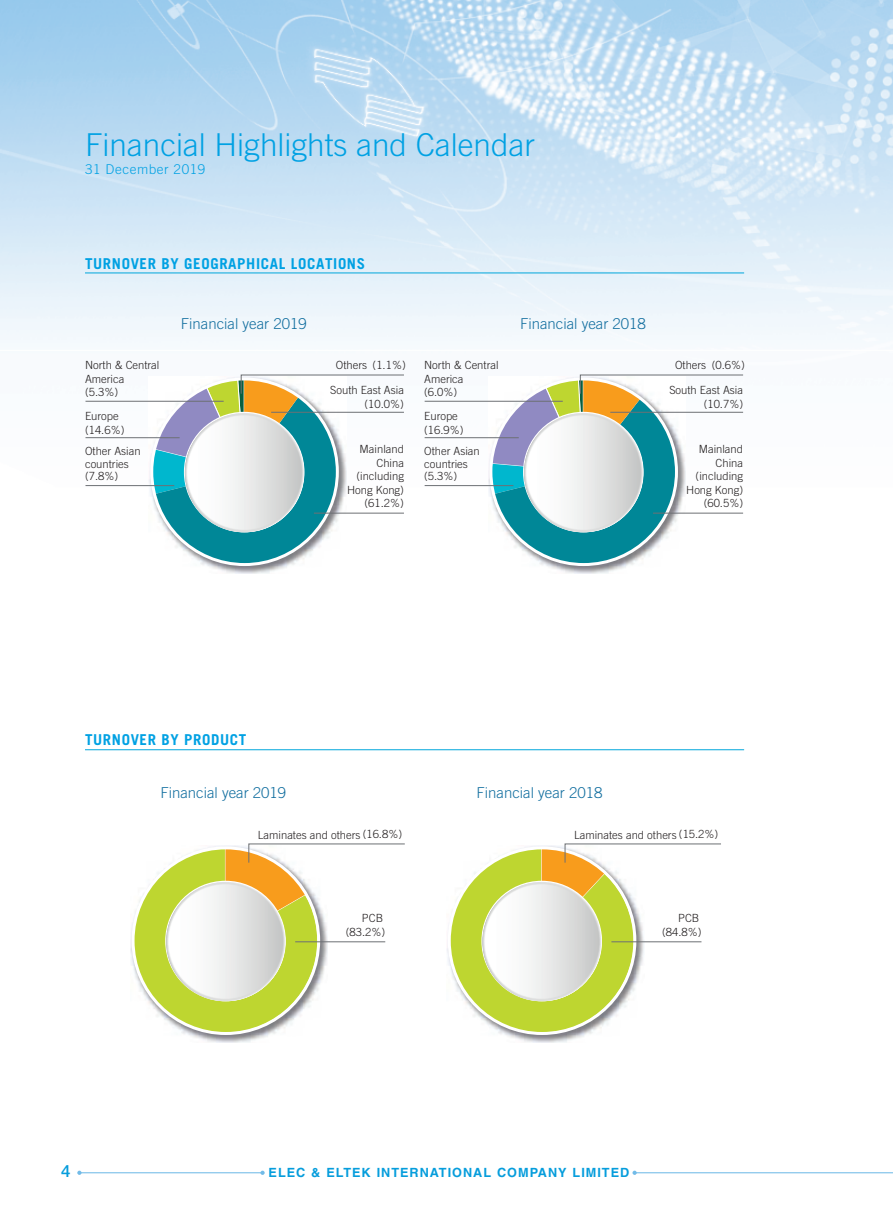
<style>
.page{position:relative;width:893px;height:1212px;background:#fff}
.page>*{position:absolute;margin:0;border:0;box-sizing:border-box;transform-origin:0 0}
.t1{font:300 31.5px "Trade Gothic LT Std";color:#00a1e3}
.t2{font:500 16.95px "Helvetica Neue LT Std";color:#069ddc}
.t3{font:300 15px "Trade Gothic LT Std";color:#116e9f}
.t4{font:700 15px "Trade Gothic LT Std";letter-spacing:.04em;color:#00a1e3}
.t5{font:300 13.5px "Trade Gothic LT Std";letter-spacing:.04em;color:#00a1e3}
.t6{font:700 12.75px "Helvetica LT Std";letter-spacing:.08em;color:#069ddc}
.t7{font:300 11.25px/13.5px "Trade Gothic LT Std";color:#231f20}
</style>
<div class="page">
<img style="left:0;top:0;width:893px;height:1174px">
<hr style="left:79px;top:1172px;width:184px;height:1px;background:#72bbe8">
<svg style="left:77px;top:1170px;width:5px;height:5px"></svg>
<svg style="left:260px;top:1170px;width:5px;height:5px"></svg>
<hr style="left:635px;top:1172px;width:258px;height:1px;background:#72bbe8">
<svg style="left:632px;top:1170px;width:5px;height:5px"></svg>
<hr style="left:85px;top:273px;width:659px;height:1px;background:#00a6db">
<hr style="left:85px;top:749px;width:659px;height:1px;background:#00a6db">
<svg style="left:149px;top:514px;width:200px;height:60px"></svg>
<svg style="left:85px;top:374px;width:319px;height:140px"></svg>
<svg style="left:187px;top:415px;width:115px;height:115px"></svg>
<div style="left:188px;top:416px;width:113px;height:113px;background:linear-gradient(to right,#fff,#cbcccc);border-radius:57px"></div>
<hr style="left:86px;top:485px;width:88px;height:1px;background:#6d7074">
<svg style="left:488px;top:514px;width:200px;height:60px"></svg>
<svg style="left:424px;top:374px;width:319px;height:140px"></svg>
<svg style="left:524px;top:413px;width:119px;height:119px"></svg>
<svg style="left:526px;top:415px;width:115px;height:115px"></svg>
<div style="left:527px;top:416px;width:113px;height:113px;background:linear-gradient(to right,#fff,#cbcccc);border-radius:57px"></div>
<hr style="left:425px;top:485px;width:88px;height:1px;background:#6d7074">
<svg style="left:130px;top:843px;width:275px;height:200px"></svg>
<div style="left:169px;top:884px;width:114px;height:114px;background:linear-gradient(to right,#fff,#cbcccb);border-radius:57px"></div>
<svg style="left:446px;top:843px;width:275px;height:200px"></svg>
<div style="left:485px;top:884px;width:114px;height:114px;background:linear-gradient(to right,#fff,#cbcccc);border-radius:57px"></div>
<h1 class="t1" style="left:85px;top:126px;width:451px">Financial Highlights and Calendar</h1>
<p class="t5" style="left:85px;top:161px;width:122px">31 December 2019</p>
<h3 class="t4" style="left:85px;top:254px;width:282px">TURNOVER BY GEOGRAPHICAL LOCATIONS</h3>
<h3 class="t3" style="left:181px;top:315px;width:127px">Financial year 2019</h3>
<h3 class="t3" style="left:520px;top:315px;width:127px">Financial year 2018</h3>
<p class="t7" style="left:85px;top:358px;width:76px">North &amp; Central<br>America</p>
<p class="t7" style="left:336px;top:358px;width:33px">Others</p>
<p class="t7" style="left:712px;top:358px;width:35px">(0.6%)</p>
<p class="t7" style="left:704px;top:397px;width:41px">(10.7%)</p>
<p class="t7" style="left:424px;top:358px;width:76px">North &amp; Central<br>America</p>
<p class="t7" style="left:675px;top:358px;width:33px">Others</p>
<p class="t7" style="left:373px;top:358px;width:35px">(1.1%)</p>
<p class="t7" style="left:365px;top:397px;width:41px">(10.0%)</p>
<p class="t7" style="left:330px;top:383px;width:75px">South East Asia</p>
<p class="t7" style="left:669px;top:383px;width:75px">South East Asia</p>
<p class="t7" style="left:85px;top:385px;width:35px">(5.3%)</p>
<p class="t7" style="left:424px;top:385px;width:35px">(6.0%)</p>
<p class="t7" style="left:85px;top:409px;width:35px">Europe</p>
<p class="t7" style="left:424px;top:409px;width:35px">Europe</p>
<p class="t7" style="left:85px;top:423px;width:41px">(14.6%)</p>
<p class="t7" style="left:424px;top:423px;width:41px">(16.9%)</p>
<p class="t7" style="left:85px;top:445px;width:57px;line-height:12.8px">Other Asian countries</p>
<p class="t7" style="left:85px;top:469px;width:35px">(7.8%)</p>
<p class="t7" style="left:347px;top:442px;width:58px;text-align:right">Mainland<br>China (including<br>Hong Kong)</p>
<p class="t7" style="left:424px;top:445px;width:57px;line-height:12.8px">Other Asian countries</p>
<p class="t7" style="left:424px;top:469px;width:35px">(5.3%)</p>
<p class="t7" style="left:686px;top:442px;width:58px;text-align:right">Mainland<br>China (including<br>Hong Kong)</p>
<p class="t7" style="left:365px;top:496px;width:41px">(61.2%)</p>
<p class="t7" style="left:704px;top:496px;width:41px">(60.5%)</p>
<h3 class="t4" style="left:85px;top:731px;width:163px">TURNOVER BY PRODUCT</h3>
<h3 class="t3" style="left:160px;top:784px;width:127px">Financial year 2019</h3>
<h3 class="t3" style="left:477px;top:784px;width:127px">Financial year 2018</h3>
<p class="t7" style="left:258px;top:828px;width:146px">Laminates and others (16.8%)</p>
<p class="t7" style="left:574px;top:828px;width:146px">Laminates and others (15.2%)</p>
<p class="t7" style="left:362px;top:911px;width:23px">PCB</p>
<p class="t7" style="left:678px;top:911px;width:23px">PCB</p>
<p class="t7" style="left:346px;top:925px;width:41px">(83.2%)</p>
<p class="t7" style="left:662px;top:925px;width:41px">(84.8%)</p>
<h2 class="t2" style="left:61px;top:1161px;width:11px">4</h2>
<p class="t6" style="left:269px;top:1165px;width:362px">ELEC &amp; ELTEK INTERNATIONAL COMPANY LIMITED</p>
</div>
